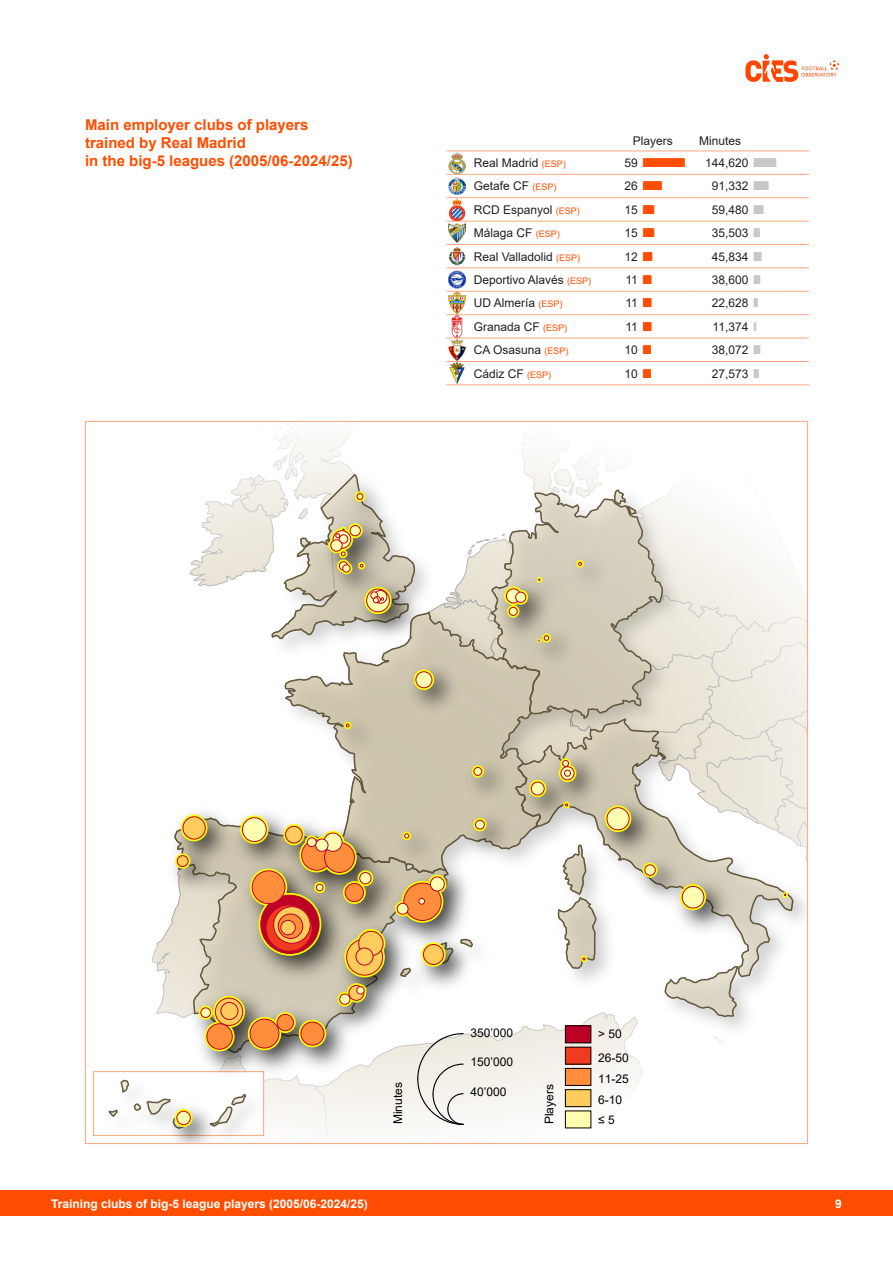
<style>
.page{position:relative;width:893px;height:1263px;background:#fff}
.page>*{position:absolute;margin:0;border:0;box-sizing:border-box;transform-origin:0 0}
.titre-niv2{font:700 15px/18px "Arial";color:#ff4d00}
.tab1-detail1{font:12px "Arial";color:#231f20}
.tab1-value{font:12px "Arial";letter-spacing:-.2em;color:#ff4d00}
.tab1-detail1-2{font:12px "Arial";letter-spacing:-.2em;color:#c7c8ca}
.t1{font:12px/23.5px "Arial";color:#000}
.t2{font:700 12px "Arial";color:#fff}
.tab1-detail1-3{font:12px "Arial";letter-spacing:-.2em;color:#231f20}
.tab1-detail1-4{font:12px "Arial";letter-spacing:-.1em;color:#231f20}
.tab1-value-2{font:12px "Arial";color:#231f20}
.s1{font-size:9px;color:#ff4d00}
.s2{color:#231f20}
.s3{color:#c7c8ca}
</style>
<div class="page">
<div style="left:0;top:1191px;width:893px;height:25px;background:#ff4d00"></div>
<svg style="left:745px;top:54px;width:94px;height:28px"></svg>
<svg style="left:446px;top:174px;width:22px;height:1px"></svg>
<hr style="left:468px;top:174px;width:149px;height:1px;background:#ffa680">
<svg style="left:617px;top:174px;width:25px;height:1px"></svg>
<hr style="left:642px;top:174px;width:51px;height:1px;background:#ffa680">
<hr style="left:693px;top:174px;width:60px;height:1px;background:#ffa680">
<hr style="left:753px;top:174px;width:56px;height:1px;background:#ffa680">
<svg style="left:446px;top:197px;width:22px;height:1px"></svg>
<hr style="left:468px;top:197px;width:149px;height:1px;background:#ffa680">
<svg style="left:617px;top:197px;width:25px;height:1px"></svg>
<hr style="left:642px;top:197px;width:51px;height:1px;background:#ffa680">
<hr style="left:693px;top:197px;width:60px;height:1px;background:#ffa680">
<hr style="left:753px;top:197px;width:56px;height:1px;background:#ffa680">
<svg style="left:446px;top:221px;width:22px;height:1px"></svg>
<hr style="left:468px;top:221px;width:149px;height:1px;background:#ffa680">
<svg style="left:617px;top:221px;width:25px;height:1px"></svg>
<hr style="left:642px;top:221px;width:51px;height:1px;background:#ffa680">
<hr style="left:693px;top:221px;width:60px;height:1px;background:#ffa680">
<hr style="left:753px;top:221px;width:56px;height:1px;background:#ffa680">
<svg style="left:446px;top:244px;width:22px;height:1px"></svg>
<hr style="left:468px;top:244px;width:149px;height:1px;background:#ffa680">
<svg style="left:617px;top:244px;width:25px;height:1px"></svg>
<hr style="left:642px;top:244px;width:51px;height:1px;background:#ffa680">
<hr style="left:693px;top:244px;width:60px;height:1px;background:#ffa680">
<hr style="left:753px;top:244px;width:56px;height:1px;background:#ffa680">
<svg style="left:446px;top:268px;width:22px;height:1px"></svg>
<hr style="left:468px;top:268px;width:149px;height:1px;background:#ffa680">
<svg style="left:617px;top:268px;width:25px;height:1px"></svg>
<hr style="left:642px;top:268px;width:51px;height:1px;background:#ffa680">
<hr style="left:693px;top:268px;width:60px;height:1px;background:#ffa680">
<hr style="left:753px;top:268px;width:56px;height:1px;background:#ffa680">
<svg style="left:446px;top:291px;width:22px;height:1px"></svg>
<hr style="left:468px;top:291px;width:149px;height:1px;background:#ffa680">
<svg style="left:617px;top:291px;width:25px;height:1px"></svg>
<hr style="left:642px;top:291px;width:51px;height:1px;background:#ffa680">
<hr style="left:693px;top:291px;width:60px;height:1px;background:#ffa680">
<hr style="left:753px;top:291px;width:56px;height:1px;background:#ffa680">
<svg style="left:446px;top:314px;width:22px;height:1px"></svg>
<hr style="left:468px;top:314px;width:149px;height:1px;background:#ffa680">
<svg style="left:617px;top:314px;width:25px;height:1px"></svg>
<hr style="left:642px;top:314px;width:51px;height:1px;background:#ffa680">
<hr style="left:693px;top:314px;width:60px;height:1px;background:#ffa680">
<hr style="left:753px;top:314px;width:56px;height:1px;background:#ffa680">
<svg style="left:446px;top:338px;width:22px;height:1px"></svg>
<hr style="left:468px;top:338px;width:149px;height:1px;background:#ffa680">
<svg style="left:617px;top:338px;width:25px;height:1px"></svg>
<hr style="left:642px;top:338px;width:51px;height:1px;background:#ffa680">
<hr style="left:693px;top:338px;width:60px;height:1px;background:#ffa680">
<hr style="left:753px;top:338px;width:56px;height:1px;background:#ffa680">
<svg style="left:446px;top:361px;width:22px;height:1px"></svg>
<hr style="left:468px;top:361px;width:149px;height:1px;background:#ffa680">
<svg style="left:617px;top:361px;width:25px;height:1px"></svg>
<hr style="left:642px;top:361px;width:51px;height:1px;background:#ffa680">
<hr style="left:693px;top:361px;width:60px;height:1px;background:#ffa680">
<hr style="left:753px;top:361px;width:56px;height:1px;background:#ffa680">
<svg style="left:446px;top:385px;width:22px;height:1px"></svg>
<hr style="left:468px;top:385px;width:149px;height:1px;background:#ffa680">
<svg style="left:617px;top:385px;width:25px;height:1px"></svg>
<hr style="left:642px;top:385px;width:51px;height:1px;background:#ffa680">
<hr style="left:693px;top:385px;width:60px;height:1px;background:#ffa680">
<hr style="left:753px;top:385px;width:56px;height:1px;background:#ffa680">
<svg style="left:446px;top:151px;width:22px;height:1px"></svg>
<hr style="left:468px;top:151px;width:149px;height:1px;background:#ffa680">
<svg style="left:617px;top:151px;width:25px;height:1px"></svg>
<hr style="left:642px;top:151px;width:51px;height:1px;background:#ffa680">
<hr style="left:693px;top:151px;width:60px;height:1px;background:#ffa680">
<hr style="left:753px;top:151px;width:56px;height:1px;background:#ffa680">
<img style="left:449px;top:152px;width:16px;height:21px">
<img style="left:449px;top:177px;width:16px;height:19px">
<img style="left:449px;top:199px;width:16px;height:21px">
<img style="left:449px;top:223px;width:16px;height:20px">
<img style="left:449px;top:247px;width:16px;height:19px">
<img style="left:449px;top:270px;width:16px;height:19px">
<img style="left:449px;top:292px;width:16px;height:22px">
<img style="left:451px;top:316px;width:12px;height:21px">
<img style="left:449px;top:339px;width:16px;height:21px">
<img style="left:449px;top:362px;width:16px;height:22px">
<svg style="left:93px;top:428px;width:713px;height:714px"></svg>
<div style="left:565px;top:1026px;width:26px;height:17px;background:#bd0026"></div>
<div style="left:565px;top:1047px;width:26px;height:17px;background:#f03b20"></div>
<div style="left:565px;top:1068px;width:26px;height:17px;background:#fe8d3c"></div>
<div style="left:565px;top:1068px;width:26px;height:17px;border:1px solid #000"></div>
<div style="left:565px;top:1090px;width:26px;height:17px;background:#fecc5c"></div>
<div style="left:565px;top:1089px;width:26px;height:18px;border:1px solid #000"></div>
<div style="left:565px;top:1111px;width:26px;height:17px;background:#ffffb2"></div>
<p class="titre-niv2" style="left:85px;top:116px;width:269px">Main employer clubs of players trained by Real Madrid<br>in the big-5 leagues (2005/06-2024/25)</p>
<p class="tab1-value-2" style="left:633px;top:132px;width:42px">Players</p>
<p class="tab1-detail1" style="left:699px;top:132px;width:44px">Minutes</p>
<p class="tab1-detail1" style="left:474px;top:155px;width:94px">Real Madrid <span class="s1">(ESP)</span></p>
<p class="tab1-value" style="left:624px;top:155px;width:63px"><span class="s2">5 9</span> IIIIIIIIIIIIIIIIIIIIIIIIIIIIIIIIIIIIIIIIIIIII</p>
<p class="tab1-detail1-2" style="left:705px;top:155px;width:73px"><span class="s2">1 4 4 , 6 2 0</span> IIIIIIIIIIIIIIIIIIIIIIII</p>
<p class="tab1-detail1" style="left:474px;top:178px;width:84px">Getafe CF <span class="s1">(ESP)</span></p>
<p class="tab1-value" style="left:624px;top:178px;width:40px"><span class="s2">2 6</span> IIIIIIIIIIIIIIIIIIII</p>
<p class="tab1-detail1-2" style="left:712px;top:178px;width:59px"><span class="s2">9 1 , 3 3 2</span> IIIIIIIIIIIIIIII</p>
<p class="tab1-detail1" style="left:474px;top:201px;width:108px">RCD Espanyol <span class="s1">(ESP)</span></p>
<p class="tab1-value" style="left:624px;top:201px;width:32px"><span class="s2">1 5</span> IIIIIIIIIIII</p>
<p class="tab1-detail1-2" style="left:712px;top:201px;width:54px"><span class="s2">5 9 , 4 8 0</span> IIIIIIIIII</p>
<p class="tab1-detail1" style="left:474px;top:225px;width:88px">Málaga CF <span class="s1">(ESP)</span></p>
<p class="tab1-value" style="left:624px;top:225px;width:32px"><span class="s2">1 5</span> IIIIIIIIIIII</p>
<p class="tab1-detail1-3" style="left:712px;top:225px;width:50px">35,503 <span class="s3">IIIIII</span></p>
<p class="tab1-detail1" style="left:474px;top:248px;width:108px">Real Valladolid <span class="s1">(ESP)</span></p>
<p class="tab1-value" style="left:624px;top:248px;width:31px"><span class="s2">1 2</span> IIIIIIIIII</p>
<p class="tab1-detail1-2" style="left:712px;top:248px;width:52px"><span class="s2">4 5 , 8 3 4</span> IIIIIIII</p>
<p class="tab1-detail1" style="left:474px;top:271px;width:119px">Deportivo Alavés <span class="s1">(ESP)</span></p>
<p class="tab1-value" style="left:625px;top:271px;width:29px"><span class="s2">11</span> IIIIIIIII</p>
<p class="tab1-detail1-2" style="left:712px;top:271px;width:51px"><span class="s2">38,600</span> IIIIIII</p>
<p class="tab1-detail1" style="left:474px;top:295px;width:90px">UD Almería <span class="s1">(ESP)</span></p>
<p class="tab1-value" style="left:625px;top:295px;width:29px"><span class="s2">11</span> IIIIIIIII</p>
<p class="tab1-detail1-4" style="left:712px;top:295px;width:49px">22,628 <span class="s3">IIII</span></p>
<p class="tab1-detail1" style="left:474px;top:318px;width:95px">Granada CF <span class="s1">(ESP)</span></p>
<p class="tab1-value" style="left:625px;top:318px;width:29px"><span class="s2">11</span> IIIIIIIII</p>
<p class="tab1-detail1" style="left:713px;top:318px;width:46px">11,374 <span class="s3">II</span></p>
<p class="tab1-detail1" style="left:474px;top:342px;width:96px">CA Osasuna <span class="s1">(ESP)</span></p>
<p class="tab1-value" style="left:624px;top:342px;width:29px"><span class="s2">1 0</span> IIIIIIII</p>
<p class="tab1-detail1-2" style="left:712px;top:342px;width:51px"><span class="s2">38,072</span> IIIIIII</p>
<p class="tab1-detail1" style="left:474px;top:365px;width:79px">Cádiz CF <span class="s1">(ESP)</span></p>
<p class="tab1-value" style="left:624px;top:365px;width:29px"><span class="s2">1 0</span> IIIIIIII</p>
<p class="tab1-detail1-3" style="left:712px;top:365px;width:49px">27,573 <span class="s3">IIIII</span></p>
<p class="t1" style="left:470px;top:1021px;width:44px">350’000</p>
<p class="t1" style="left:470px;top:1050px;width:44px">150’000</p>
<p class="t1" style="left:386px;top:1124px;width:44px;rotate:-90deg">Minutes</p>
<p class="t1" style="left:538px;top:1124px;width:42px;rotate:-90deg">Players</p>
<p class="t1" style="left:470px;top:1080px;width:38px">40’000</p>
<p class="t1" style="left:598px;top:1022px;width:32px">&gt; 50<br>26-50</p>
<p class="t1" style="left:598px;top:1067px;width:32px;line-height:21.6px">11-25<br>6-10</p>
<p class="t1" style="left:598px;top:1108px;width:18px">≤ 5</p>
<p class="t2" style="left:51px;top:1195px;width:318px">Training clubs of big-5 league players (2005/06-2024/25)</p>
<p class="t2" style="left:835px;top:1195px;width:8px">9</p>
</div>
